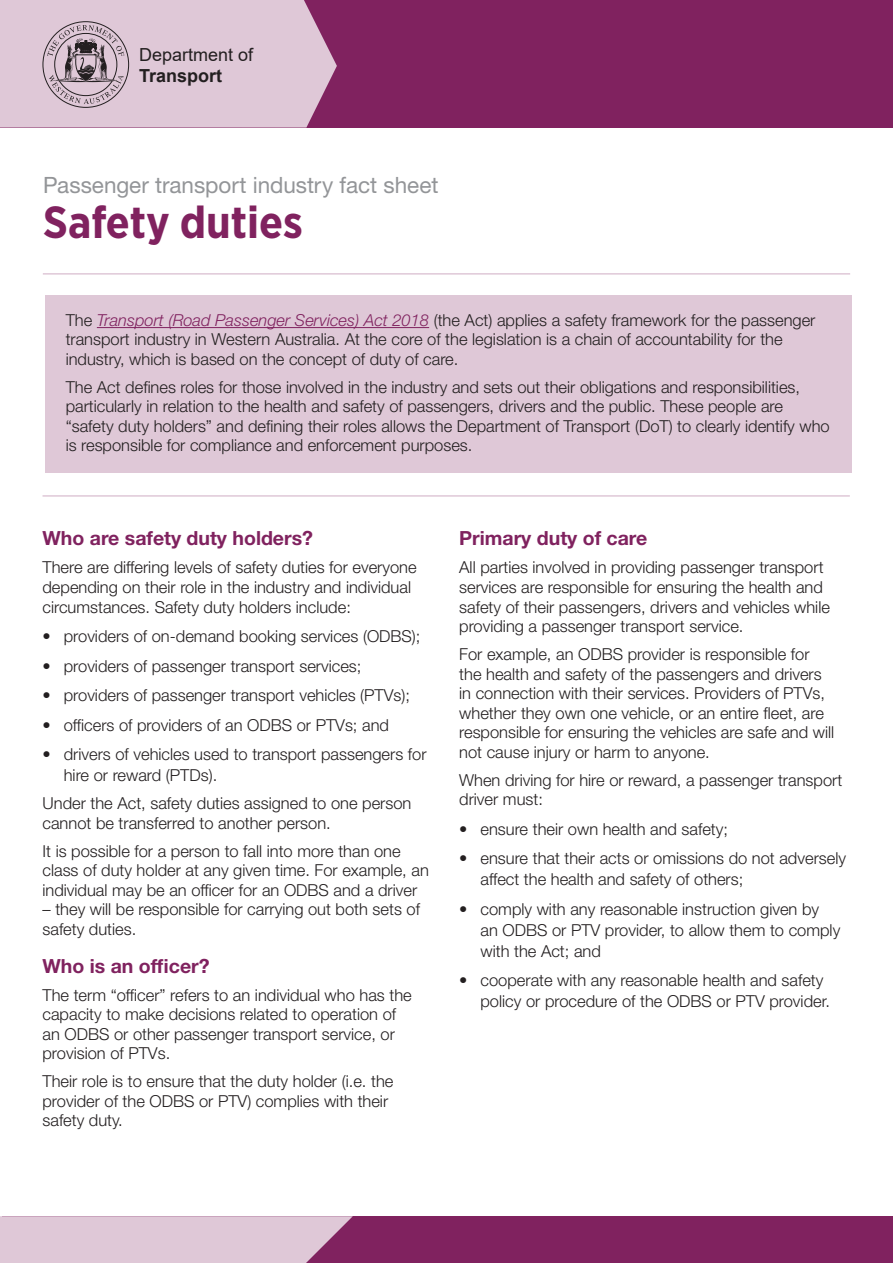
<style>
.page{position:relative;width:893px;height:1263px;background:#fff}
.page>*{position:absolute;margin:0;border:0;box-sizing:border-box;transform-origin:0 0}
.t1{font:700 45px "Gotham Narrow";color:#80225f}
.Fact_Sheet_title{font:22.5px "Helvetica Neue LT Std";color:#939598}
.t2{font:700 19.5px "Helvetica Neue LT Std";color:#80225f}
.t3{font:18px "Arial";color:#231f20}
.t4{font:700 18px "Arial";color:#231f20}
.Body{font:300 16.5px/19.5px "Helvetica Neue LT Std";color:#231f20}
.s1{font-style:italic;color:#80225f}
</style>
<div class="page">
<div style="left:0;top:0;width:893px;height:128px;background:#80225f"></div>
<svg style="left:0;top:0;width:337px;height:128px;background:#d3b9ca"></svg>
<hr style="left:43px;top:273px;width:807px;height:2px;background:#dfc8d7">
<div style="left:45px;top:296px;width:807px;height:177px;background:#dfc8d7"></div>
<hr style="left:97px;top:327px;width:332px;height:1px;background:#80225f">
<hr style="left:43px;top:495px;width:807px;height:2px;background:#dfc8d7">
<div style="left:2px;top:1216px;width:891px;height:47px;background:#80225f"></div>
<svg style="left:0;top:1216px;width:353px;height:47px;background:#d8bcce"></svg>
<p class="t3" style="left:139px;top:42px;width:116px">Department of</p>
<p class="t4" style="left:139px;top:63px;width:85px">Transport</p>
<p class="Fact_Sheet_title" style="left:43px;top:171px;width:397px">Passenger transport industry fact sheet</p>
<h1 class="t1" style="left:43px;top:194px;width:261px">Safety duties</h1>
<p class="Body" style="left:66px;top:310px;width:751px">The <span class="s1">Transport (Road Passenger Services) Act 2018</span> (the Act) applies a safety framework for the passenger transport industry in Western Australia. At the core of the legislation is a chain of accountability for the industry, which is based on the concept of duty of care.</p>
<p class="Body" style="left:66px;top:377px;width:766px">The Act defines roles for those involved in the industry and sets out their obligations and responsibilities, particularly in relation to the health and safety of passengers, drivers and the public. These people are “safety duty holders” and defining their roles allows the Department of Transport (DoT) to clearly identify who is responsible for compliance and enforcement purposes.</p>
<h2 class="t2" style="left:43px;top:526px;width:272px">Who are safety duty holders?</h2>
<p class="Body" style="left:43px;top:557px;width:376px">There are differing levels of safety duties for everyone depending on their role in the industry and individual circumstances. Safety duty holders include:</p>
<p class="Body" style="left:43px;top:626px;width:379px">• providers of on-demand booking services (ODBS);</p>
<p class="Body" style="left:43px;top:655px;width:320px">• providers of passenger transport services;</p>
<p class="Body" style="left:43px;top:685px;width:369px">• providers of passenger transport vehicles (PTVs);</p>
<p class="Body" style="left:43px;top:714px;width:348px">• officers of providers of an ODBS or PTVs; and</p>
<p class="Body" style="left:64px;top:743px;width:364px;line-height:21px;text-indent:-21px">• drivers of vehicles used to transport passengers for hire or reward (PTDs).</p>
<p class="Body" style="left:43px;top:793px;width:370px">Under the Act, safety duties assigned to one person cannot be transferred to another person.</p>
<p class="Body" style="left:43px;top:840px;width:388px">It is possible for a person to fall into more than one class of duty holder at any given time. For example, an individual may be an officer for an ODBS and a driver</p>
<p class="Body" style="left:43px;top:899px;width:379px">– they will be responsible for carrying out both sets of safety duties.</p>
<h2 class="t2" style="left:43px;top:953px;width:169px">Who is an officer?</h2>
<p class="Body" style="left:43px;top:985px;width:371px">The term “officer” refers to an individual who has the capacity to make decisions related to operation of an ODBS or other passenger transport service, or provision of PTVs.</p>
<p class="Body" style="left:43px;top:1071px;width:352px">Their role is to ensure that the duty holder (i.e. the provider of the ODBS or PTV) complies with their safety duty.</p>
<h2 class="t2" style="left:459px;top:526px;width:190px">Primary duty of care</h2>
<p class="Body" style="left:459px;top:557px;width:372px">All parties involved in providing passenger transport services are responsible for ensuring the health and safety of their passengers, drivers and vehicles while providing a passenger transport service.</p>
<p class="Body" style="left:459px;top:644px;width:377px">For example, an ODBS provider is responsible for the health and safety of the passengers and drivers in connection with their services. Providers of PTVs, whether they own one vehicle, or an entire fleet, are responsible for ensuring the vehicles are safe and will not cause injury or harm to anyone.</p>
<p class="Body" style="left:459px;top:769px;width:384px">When driving for hire or reward, a passenger transport driver must:</p>
<p class="Body" style="left:459px;top:818px;width:270px">• ensure their own health and safety;</p>
<p class="Body" style="left:480px;top:847px;width:367px;line-height:21px;text-indent:-21px">• ensure that their acts or omissions do not adversely affect the health and safety of others;</p>
<p class="Body" style="left:480px;top:898px;width:361px;line-height:21px;text-indent:-21px">• comply with any reasonable instruction given by an ODBS or PTV provider, to allow them to comply with the Act; and</p>
<p class="Body" style="left:480px;top:969px;width:351px;line-height:21px;text-indent:-21px">• cooperate with any reasonable health and safety policy or procedure of the ODBS or PTV provider.</p>
</div>
